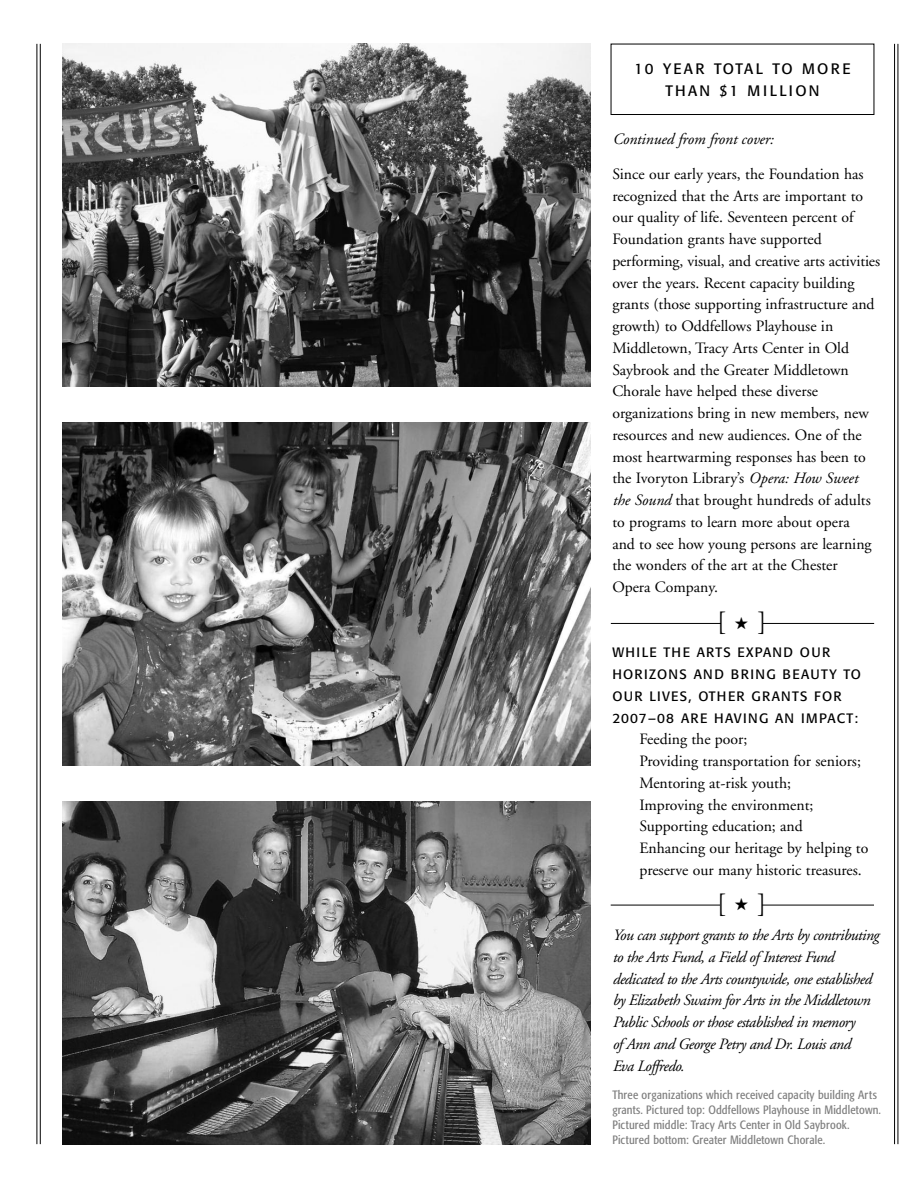
<style>
.page{position:relative;width:918px;height:1188px;background:#fff}
.page>*{position:absolute;margin:0;border:0;box-sizing:border-box;transform-origin:0 0}
.t1{font:27px "Adobe Garamond";color:#000}
.t2{font:15.75px/21.8px "Adobe Garamond";color:#000}
.t3{font:italic 15.75px/21.8px "Adobe Garamond";letter-spacing:-.03em;color:#000}
.t4{font:italic 15.75px "Adobe Garamond";letter-spacing:-.005em;color:#000}
.t5{font:15px/22.5px "Formata";letter-spacing:.155em;color:#000;text-align:center}
.t6{font:13.5px/21.8px "Formata";letter-spacing:.095em;color:#000}
.t7{font:condensed 12px/15px "Formata";letter-spacing:.015em;color:#808080}
.s1{font-style:italic}
</style>
<div class="page">
<img style="left:62px;top:44px;width:529px;height:343px">
<img style="left:62px;top:422px;width:529px;height:344px">
<img style="left:62px;top:801px;width:529px;height:343px">
<hr style="left:898px;top:44px;width:1px;height:1100px;background:#000">
<hr style="left:894px;top:44px;width:1px;height:1100px;background:#000">
<hr style="left:40px;top:44px;width:1px;height:1100px;background:#000">
<hr style="left:37px;top:44px;width:1px;height:1100px;background:#000">
<div style="left:611px;top:44px;width:263px;height:71px;border:1px solid #000"></div>
<hr style="left:611px;top:623px;width:263px;height:1px;background:#000">
<div style="left:721px;top:613px;width:42px;height:21px;background:#fff"></div>
<hr style="left:611px;top:905px;width:263px;height:1px;background:#000">
<div style="left:721px;top:894px;width:41px;height:22px;background:#fff"></div>
<p class="t5" style="left:634px;top:58px;width:218px">10 YEAR TOTAL TO MORE<br>THAN $1 MILLION</p>
<p class="t4" style="left:612px;top:132px;width:163px">Continued from front cover:</p>
<p class="t2" style="left:612px;top:164px;width:269px">Since our early years, the Foundation has recognized that the Arts are important to our quality of life. Seventeen percent of Foundation grants have supported performing, visual, and creative arts activities over the years. Recent capacity building grants (those supporting infrastructure and growth) to Oddfellows Playhouse in Middletown, Tracy Arts Center in Old Saybrook and the Greater Middletown Chorale have helped these diverse organizations bring in new members, new resources and new audiences. One of the most heartwarming responses has been to the Ivoryton Library’s <span class="s1">Opera: How Sweet<br>the Sound</span> that brought hundreds of adults to programs to learn more about opera<br>and to see how young persons are learning the wonders of the art at the Chester<br>Opera Company.</p>
<h1 class="t1" style="left:717px;top:611px;width:51px">[ ]</h1>
<p class="t6" style="left:612px;top:643px;width:250px">WHILE THE ARTS EXPAND OUR<br>HORIZONS AND BRING BEAUTY TO<br>OUR LIVES, OTHER GRANTS FOR<br>2007–08 ARE HAVING AN IMPACT:</p>
<p class="t2" style="left:639px;top:730px;width:231px">Feeding the poor;<br>Providing transportation for seniors;<br>Mentoring at-risk youth;<br>Improving the environment;<br>Supporting education; and<br>Enhancing our heritage by helping to preserve our many historic treasures.</p>
<h1 class="t1" style="left:717px;top:893px;width:51px">[ ]</h1>
<p class="t3" style="left:612px;top:926px;width:268px">You can support grants to the Arts by contributing to the Arts Fund, a Field of Interest Fund dedicated to the Arts countywide, one established by Elizabeth Swaim for Arts in the Middletown Public Schools or those established in memory<br>of Ann and George Petry and Dr. Louis and<br>Eva Loffredo.</p>
<p class="t7" style="left:612px;top:1088px;width:270px">Three organizations which received capacity building Arts grants. Pictured top: Oddfellows Playhouse in Middletown.<br>Pictured middle: Tracy Arts Center in Old Saybrook.<br>Pictured bottom: Greater Middletown Chorale.</p>
</div>
